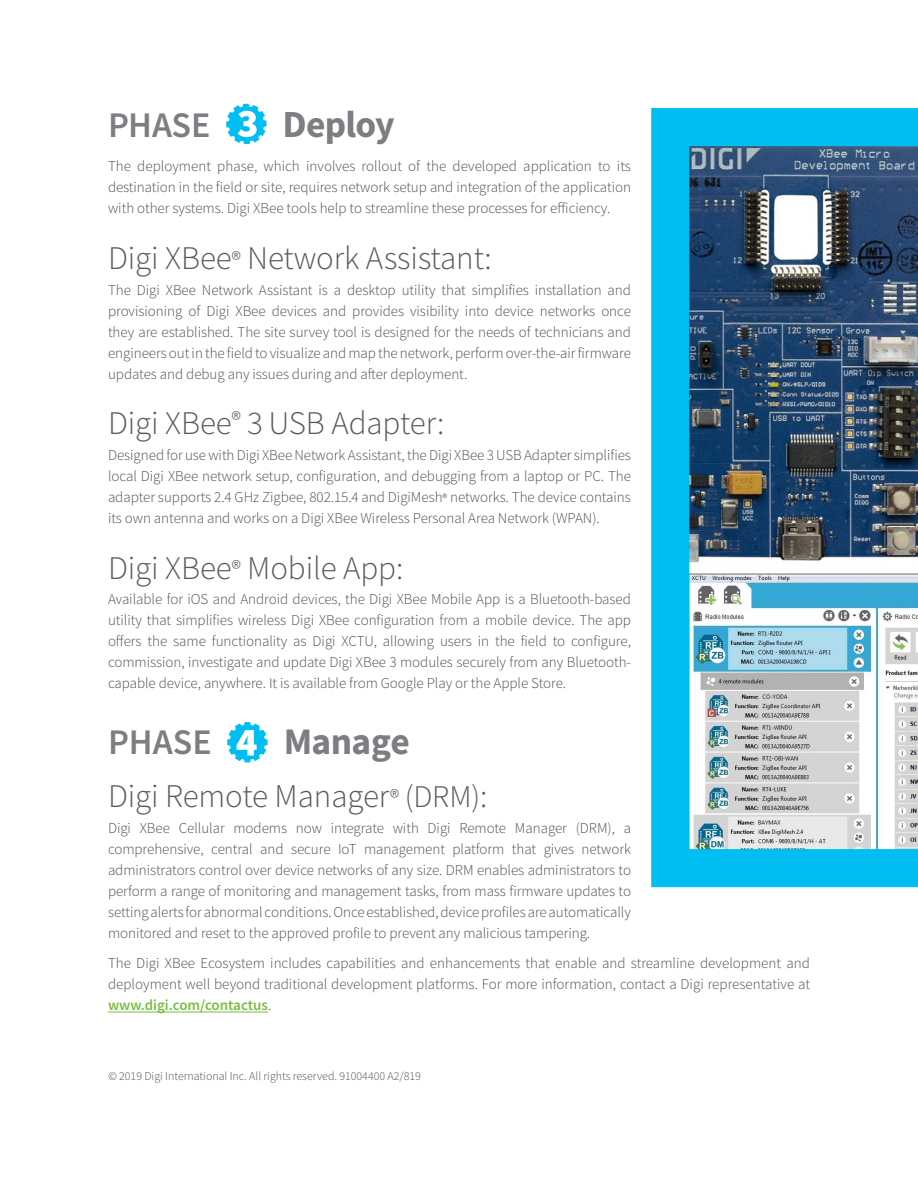
<style>
.page{position:relative;width:918px;height:1188px;background:#fff}
.page>*{position:absolute;margin:0;border:0;box-sizing:border-box;transform-origin:0 0}
.Section_Subheads{font:700 37.5px "Source Sans Pro";letter-spacing:-.02em;color:#7e7d81}
.Section_Subheads-2{font:600 36px "Source Sans Pro";color:#7e7d81}
.Subhead_xp{font:300 33px "Source Sans Pro";letter-spacing:-.005em;color:#5a5a5e}
.Body_Copy{font:300 15px/21px "Source Sans Pro";letter-spacing:-.005em;color:#4e4f53;text-align:justify}
.Body_Copy-2{font:300 12px "Source Sans Pro";letter-spacing:-.005em;color:#4e4f53}
.s1{font-size:38.25px}
.s2{font-size:22.5px}
.s3{font-size:12px}
.s4{font-size:31.5px}
.s5{font-weight:600;color:#79bc43}
</style>
<div class="page">
<img style="left:651px;top:108px;width:267px;height:779px">
<hr style="left:108px;top:1012px;width:160px;height:1px;background:#79bc43">
<svg style="left:227px;top:722px;width:41px;height:40px"></svg>
<svg style="left:226px;top:104px;width:41px;height:40px"></svg>
<p class="Section_Subheads-2" style="left:108px;top:101px;width:104px">PHASE</p>
<p class="Section_Subheads" style="left:282px;top:99px;width:114px"><span class="s1">D</span>eploy</p>
<p class="Body_Copy" style="left:108px;top:156px;width:525px">The deployment phase, which involves rollout of the developed application to its destination in the field or site, requires network setup and integration of the application with other systems. Digi XBee tools help to streamline these processes for efficiency.</p>
<p class="Subhead_xp" style="left:108px;top:238px;width:385px">Digi XBee<span class="s2">®</span> Network Assistant:</p>
<p class="Body_Copy" style="left:108px;top:279px;width:525px">The Digi XBee Network Assistant is a desktop utility that simplifies installation and provisioning of Digi XBee devices and provides visibility into device networks once they are established. The site survey tool is designed for the needs of technicians and engineers out in the field to visualize and map the network, perform over-the-air firmware updates and debug any issues during and after deployment.</p>
<p class="Subhead_xp" style="left:108px;top:403px;width:338px">Digi XBee<sup>®</sup> 3 USB Adapter:</p>
<p class="Body_Copy" style="left:108px;top:444px;width:525px">Designed for use with Digi XBee Network Assistant, the Digi XBee 3 USB Adapter simplifies local Digi XBee network setup, configuration, and debugging from a laptop or PC. The adapter supports 2.4 GHz Zigbee, 802.15.4 and DigiMesh<span class="s3">®</span> networks. The device contains its own antenna and works on a Digi XBee Wireless Personal Area Network (WPAN).</p>
<p class="Subhead_xp" style="left:108px;top:547px;width:297px">Digi XBee<span class="s2">®</span> Mobile App:</p>
<p class="Body_Copy" style="left:108px;top:589px;width:525px">Available for iOS and Android devices, the Digi XBee Mobile App is a Bluetooth-based utility that simplifies wireless Digi XBee configuration from a mobile device. The app offers the same functionality as Digi XCTU, allowing users in the field to configure, commission, investigate and update Digi XBee 3 modules securely from any Bluetooth&shy;capable device, anywhere. It is available from Google Play or the Apple Store.</p>
<p class="Section_Subheads-2" style="left:108px;top:719px;width:105px">PHASE</p>
<p class="Section_Subheads" style="left:284px;top:717px;width:127px">Manage</p>
<p class="Subhead_xp" style="left:108px;top:776px;width:381px">Digi Remote Manager<span class="s2">®</span> <span class="s4">(DRM)</span>:</p>
<p class="Body_Copy" style="left:108px;top:817px;width:525px">Digi XBee Cellular modems now integrate with Digi Remote Manager (DRM), a comprehensive, central and secure IoT management platform that gives network administrators control over device networks of any size. DRM enables administrators to perform a range of monitoring and management tasks, from mass firmware updates to setting alerts for abnormal conditions. Once established, device profiles are automatically monitored and reset to the approved profile to prevent any malicious tampering.</p>
<p class="Body_Copy" style="left:108px;top:953px;width:704px">The Digi XBee Ecosystem includes capabilities and enhancements that enable and streamline development and deployment well beyond traditional development platforms. For more information, contact a Digi representative at <span class="s5">www.digi.com/contactus</span>.</p>
<p class="Body_Copy-2" style="left:108px;top:1068px;width:314px">© 2019 Digi International Inc. All rights reserved. 91004400 A2/819</p>
</div>
